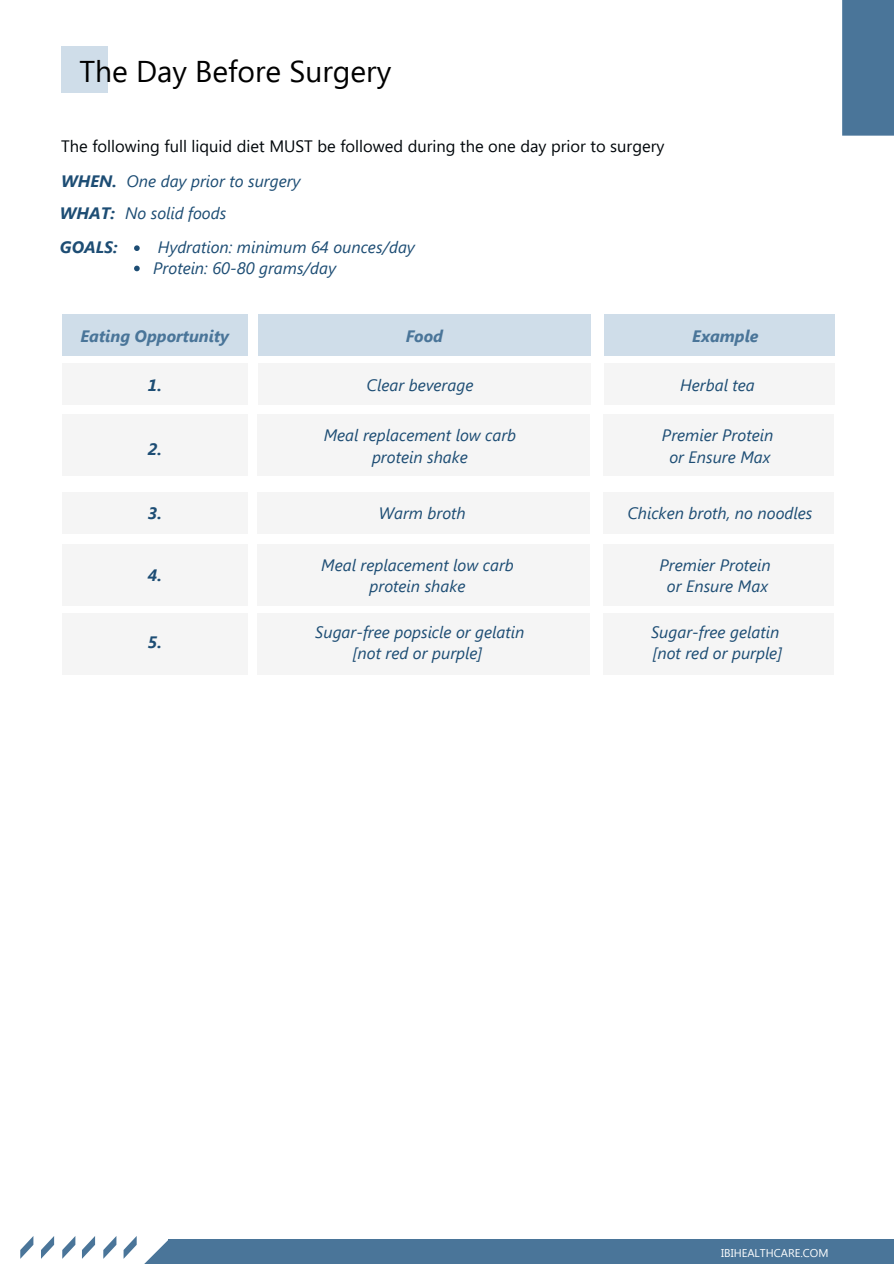
<style>
.page{position:relative;width:894px;height:1264px;background:#fff}
.page>*{position:absolute;margin:0;border:0;box-sizing:border-box;transform-origin:0 0}
.t1{font:30px "Segoe UI";color:#000}
.t2{font:italic 16.5px "Segoe UI";color:#1d4d74}
.t3{font:16.5px "Segoe UI";color:#00060a}
.t4{font:italic 700 16.5px "Segoe UI";color:#4a7599}
.t5{font:italic 700 16.5px "Segoe UI";color:#1d4d74}
.t6{font:11.25px "Segoe UI";color:#fff}
</style>
<div class="page">
<svg style="left:20px;top:1236px;width:13px;height:22px"></svg>
<svg style="left:41px;top:1236px;width:13px;height:22px"></svg>
<svg style="left:103px;top:1236px;width:13px;height:22px"></svg>
<svg style="left:82px;top:1236px;width:13px;height:22px"></svg>
<svg style="left:62px;top:1236px;width:13px;height:22px"></svg>
<div style="left:167px;top:1239px;width:726px;height:24px;background:#4a7599"></div>
<svg style="left:123px;top:1236px;width:45px;height:27px"></svg>
<div style="left:842px;top:0;width:51px;height:136px;background:#4a7599"></div>
<div style="left:61px;top:47px;width:46px;height:46px;background:#cfdde9"></div>
<div style="left:62px;top:314px;width:185px;height:42px;background:#cfdde9"></div>
<div style="left:62px;top:363px;width:185px;height:42px;background:#f5f5f5"></div>
<div style="left:62px;top:414px;width:185px;height:62px;background:#f5f5f5"></div>
<div style="left:62px;top:492px;width:185px;height:42px;background:#f5f5f5"></div>
<div style="left:62px;top:543px;width:185px;height:62px;background:#f5f5f5"></div>
<div style="left:62px;top:613px;width:185px;height:62px;background:#f5f5f5"></div>
<div style="left:604px;top:314px;width:230px;height:42px;background:#cfdde9"></div>
<div style="left:604px;top:363px;width:230px;height:42px;background:#f5f5f5"></div>
<div style="left:603px;top:414px;width:230px;height:62px;background:#f5f5f5"></div>
<div style="left:603px;top:492px;width:230px;height:42px;background:#f5f5f5"></div>
<div style="left:603px;top:543px;width:230px;height:62px;background:#f5f5f5"></div>
<div style="left:603px;top:613px;width:230px;height:62px;background:#f5f5f5"></div>
<div style="left:258px;top:314px;width:332px;height:42px;background:#cfdde9"></div>
<div style="left:258px;top:363px;width:332px;height:42px;background:#f5f5f5"></div>
<div style="left:257px;top:414px;width:332px;height:62px;background:#f5f5f5"></div>
<div style="left:257px;top:492px;width:332px;height:42px;background:#f5f5f5"></div>
<div style="left:257px;top:543px;width:332px;height:62px;background:#f5f5f5"></div>
<div style="left:257px;top:613px;width:332px;height:62px;background:#f5f5f5"></div>
<svg style="left:134px;top:245px;width:6px;height:6px"></svg>
<svg style="left:134px;top:266px;width:6px;height:5px"></svg>
<p class="t1" style="left:79px;top:50px;width:313px">The Day Before Surgery</p>
<p class="t3" style="left:61px;top:134px;width:604px">The following full liquid diet MUST be followed during the one day prior to surgery</p>
<p class="t5" style="left:61px;top:169px;width:57px">WHEN.</p>
<p class="t5" style="left:60px;top:201px;width:56px">WHAT:</p>
<p class="t5" style="left:60px;top:235px;width:59px">GOALS:</p>
<p class="t2" style="left:126px;top:169px;width:176px">One day prior to surgery</p>
<p class="t2" style="left:125px;top:201px;width:103px">No solid foods</p>
<p class="t2" style="left:158px;top:235px;width:259px">Hydration: minimum 64 ounces/day</p>
<p class="t2" style="left:153px;top:256px;width:184px">Protein: 60-80 grams/day</p>
<p class="t4" style="left:80px;top:324px;width:150px">Eating Opportunity</p>
<p class="t5" style="left:148px;top:373px;width:15px">1.</p>
<p class="t5" style="left:148px;top:437px;width:15px">2.</p>
<p class="t5" style="left:148px;top:501px;width:15px">3.</p>
<p class="t5" style="left:148px;top:563px;width:15px">4.</p>
<p class="t5" style="left:148px;top:630px;width:15px">5.</p>
<p class="t4" style="left:405px;top:324px;width:39px">Food</p>
<p class="t4" style="left:692px;top:324px;width:68px">Example</p>
<p class="t2" style="left:366px;top:373px;width:108px">Clear beverage</p>
<p class="t2" style="left:323px;top:423px;width:194px">Meal replacement low carb</p>
<p class="t2" style="left:372px;top:445px;width:97px">protein shake</p>
<p class="t2" style="left:378px;top:501px;width:88px">Warm broth</p>
<p class="t2" style="left:321px;top:553px;width:194px">Meal replacement low carb</p>
<p class="t2" style="left:369px;top:574px;width:97px">protein shake</p>
<p class="t2" style="left:315px;top:620px;width:210px">Sugar-free popsicle or gelatin</p>
<p class="t2" style="left:352px;top:641px;width:131px">[not red or purple]</p>
<p class="t2" style="left:680px;top:373px;width:76px">Herbal tea</p>
<p class="t2" style="left:661px;top:423px;width:113px">Premier Protein</p>
<p class="t2" style="left:669px;top:445px;width:102px">or Ensure Max</p>
<p class="t2" style="left:627px;top:501px;width:186px">Chicken broth, no noodles</p>
<p class="t2" style="left:659px;top:553px;width:113px">Premier Protein</p>
<p class="t2" style="left:666px;top:574px;width:102px">or Ensure Max</p>
<p class="t2" style="left:650px;top:620px;width:130px">Sugar-free gelatin</p>
<p class="t2" style="left:652px;top:641px;width:131px">[not red or purple]</p>
<p class="t6" style="left:721px;top:1244px;width:109px">IBIHEALTHCARE.COM</p>
</div>
